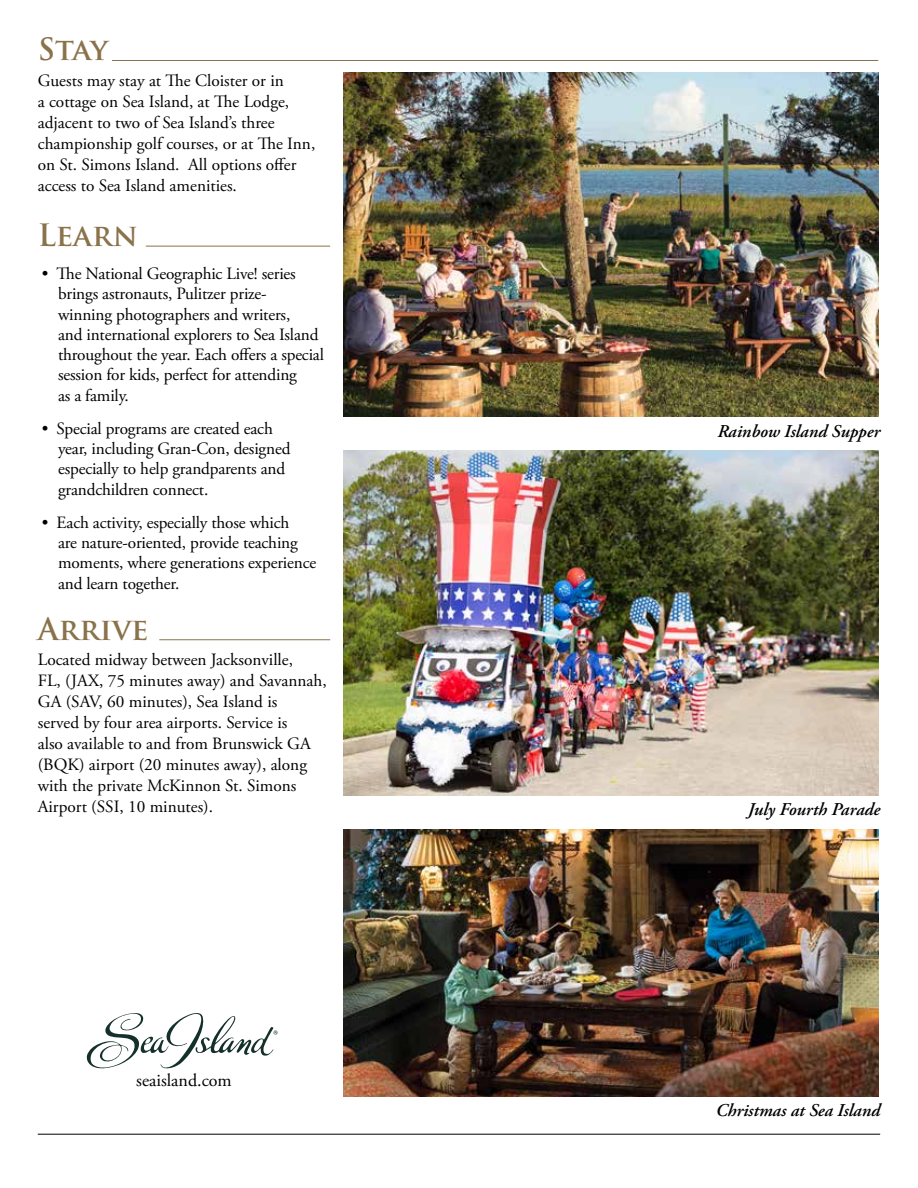
<style>
.page{position:relative;width:918px;height:1188px;background:#fff}
.page>*{position:absolute;margin:0;border:0;box-sizing:border-box;transform-origin:0 0}
.t1{font:700 30px "Trajan Pro";color:#8a724b}
.t2{font:italic 600 18px "Adobe Garamond Pro";color:#000}
.t3{font:18px "Adobe Garamond Pro";color:#000}
.t4{font:17.25px/21px "Adobe Garamond Pro";letter-spacing:-.01em;color:#000}
</style>
<div class="page">
<hr style="left:112px;top:60px;width:766px;height:1px;background:#8a724b">
<hr style="left:146px;top:246px;width:184px;height:1px;background:#8a724b">
<hr style="left:159px;top:640px;width:171px;height:1px;background:#8a724b">
<img style="left:344px;top:72px;width:534px;height:345px">
<img style="left:344px;top:451px;width:534px;height:344px">
<img style="left:344px;top:829px;width:534px;height:267px">
<svg style="left:86px;top:1013px;width:192px;height:56px"></svg>
<hr style="left:38px;top:1134px;width:842px;height:1px;background:#000">
<h1 class="t1" style="left:38px;top:31px;width:72px">Stay</h1>
<p class="t4" style="left:38px;top:70px;width:279px">Guests may stay at The Cloister or in<br>a cottage on Sea Island, at The Lodge, adjacent to two of Sea Island’s three championship golf courses, or at The Inn, on St. Simons Island. All options offer access to Sea Island amenities.</p>
<h1 class="t1" style="left:38px;top:216px;width:102px">Learn</h1>
<p class="t4" style="left:58px;top:264px;width:267px;line-height:20.2px;text-indent:-16px">• The National Geographic Live! series brings astronauts, Pulitzer prize&shy;winning photographers and writers,<br>and international explorers to Sea Island throughout the year. Each offers a special session for kids, perfect for attending<br>as a family.</p>
<p class="t4" style="left:58px;top:419px;width:234px;line-height:20.2px;text-indent:-16px">• Special programs are created each year, including Gran-Con, designed especially to help grandparents and grandchildren connect.</p>
<p class="t4" style="left:58px;top:513px;width:260px;line-height:20.2px;text-indent:-16px">• Each activity, especially those which<br>are nature-oriented, provide teaching moments, where generations experience and learn together.</p>
<h1 class="t1" style="left:38px;top:610px;width:112px">Arrive</h1>
<p class="t4" style="left:38px;top:650px;width:291px">Located midway between Jacksonville,<br>FL, (JAX, 75 minutes away) and Savannah, GA (SAV, 60 minutes), Sea Island is<br>served by four area airports. Service is<br>also available to and from Brunswick GA (BQK) airport (20 minutes away), along with the private McKinnon St. Simons Airport (SSI, 10 minutes).</p>
<p class="t3" style="left:136px;top:1070px;width:97px">seaisland.com</p>
<p class="t2" style="left:717px;top:421px;width:164px">Rainbow Island Supper</p>
<p class="t2" style="left:748px;top:799px;width:134px">July Fourth Parade</p>
<p class="t2" style="left:716px;top:1100px;width:166px">Christmas at Sea Island</p>
</div>
